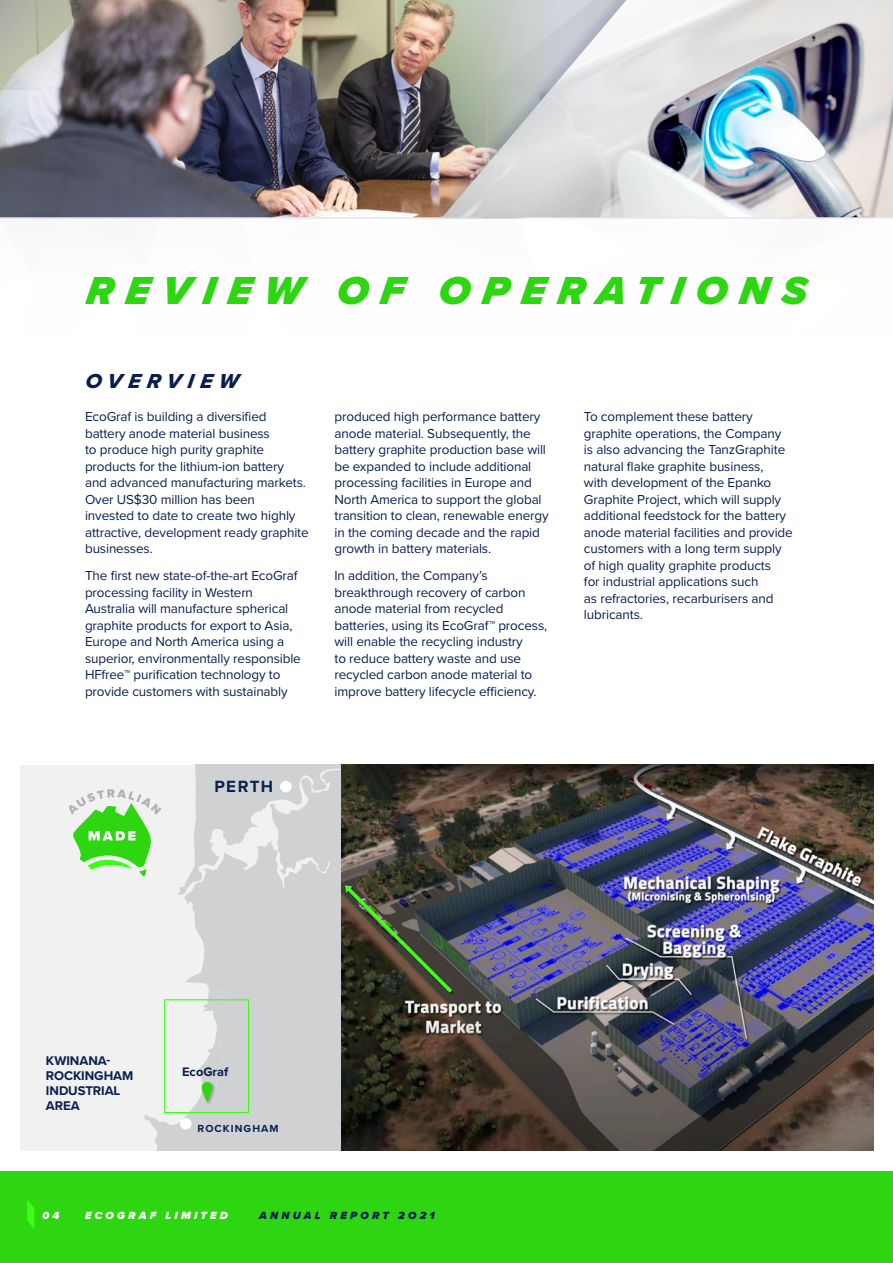
<style>
.page{position:relative;width:893px;height:1263px;background:#fff}
.page>*{position:absolute;margin:0;border:0;box-sizing:border-box;transform-origin:0 0}
.t1{font:italic 900 40.5px "Proxima Nova";letter-spacing:.3em;color:#2ed612}
._2020_Intro{font:21px "Proxima Nova Extrabld It";letter-spacing:.3em;color:#091e4f}
.C__Header___Right{font:700 16.8px "Proxima Nova";letter-spacing:.075em;color:#0a2050}
.BODY{font:13.5px/16.5px "Proxima Nova";letter-spacing:-.01em;color:#091e4f}
.C__Header___Right-2{font:700 13.05px/14.9px "Proxima Nova";letter-spacing:-.005em;color:#0a2050}
.t2{font:700 12.75px "Proxima Nova";color:#091e4f}
.t3{font:italic 900 10.8px "Proxima Nova";letter-spacing:.3em;color:#fff}
.t4{font:italic 900 10.8px "Proxima Nova";letter-spacing:.3em;color:#091e4f}
.C__Header___Right-3{font:700 10.65px "Proxima Nova";letter-spacing:.1em;color:#0a2050}
</style>
<div class="page">
<div style="left:0;top:1171px;width:893px;height:92px;background:#2ed612"></div>
<svg style="left:27px;top:1199px;width:7px;height:30px"></svg>
<img style="left:0;top:0;width:426px;height:217px">
<div style="left:426px;top:0;width:467px;height:218px;background:#0a2050;opacity:.17"></div>
<img style="left:442px;top:0;width:451px;height:217px">
<svg style="left:0;top:0;width:102px;height:89px;background:#9d9c95"></svg>
<img style="left:340px;top:765px;width:533px;height:385px">
<div style="left:20px;top:765px;width:320px;height:385px;background:#f1f1f2"></div>
<svg style="left:144px;top:765px;width:196px;height:385px;fill:#d0d1d3"></svg>
<svg style="left:203px;top:982px;width:24px;height:29px"></svg>
<svg style="left:199px;top:1028px;width:27px;height:63px"></svg>
<div style="left:164px;top:999px;width:85px;height:114px;border:1px solid #38ff14"></div>
<div style="left:201px;top:1081px;width:15px;height:25px;background:#000;opacity:.28"></div>
<svg style="left:202px;top:1082px;width:10px;height:20px"></svg>
<div style="left:280px;top:781px;width:12px;height:11px;background:#fff;border-radius:50%"></div>
<div style="left:180px;top:1118px;width:11px;height:11px;background:#fff;border-radius:50%"></div>
<svg style="left:69px;top:789px;width:93px;height:87px"></svg>
<p class="t1" style="left:85px;top:266px;width:722px">REVIEW OF OPERATIONS</p>
<p class="_2020_Intro" style="left:85px;top:368px;width:154px">OVERVIEW</p>
<p class="BODY" style="left:85px;top:409px;width:225px">EcoGraf is building a diversified battery anode material business<br>to produce high purity graphite products for the lithium-ion battery and advanced manufacturing markets.<br>Over US$30 million has been<br>invested to date to create two highly attractive, development ready graphite businesses.</p>
<p class="BODY" style="left:85px;top:568px;width:217px">The first new state-of-the-art EcoGraf processing facility in Western Australia will manufacture spherical graphite products for export to Asia, Europe and North America using a superior, environmentally responsible HFfree™ purification technology to provide customers with sustainably</p>
<p class="BODY" style="left:334px;top:409px;width:216px">produced high performance battery anode material. Subsequently, the battery graphite production base will be expanded to include additional processing facilities in Europe and North America to support the global transition to clean, renewable energy in the coming decade and the rapid growth in battery materials.</p>
<p class="BODY" style="left:334px;top:568px;width:214px">In addition, the Company’s breakthrough recovery of carbon anode material from recycled batteries, using its EcoGraf™ process, will enable the recycling industry<br>to reduce battery waste and use recycled carbon anode material to improve battery lifecycle efficiency.</p>
<p class="C__Header___Right" style="left:214px;top:776px;width:60px">PERTH</p>
<p class="BODY" style="left:584px;top:409px;width:210px">To complement these battery graphite operations, the Company is also advancing the TanzGraphite natural flake graphite business,<br>with development of the Epanko<br>Graphite Project, which will supply additional feedstock for the battery anode material facilities and provide customers with a long term supply of high quality graphite products<br>for industrial applications such<br>as refractories, recarburisers and lubricants.</p>
<p class="C__Header___Right-2" style="left:46px;top:1054px;width:89px">KWINANA-<br>ROCKINGHAM<br>INDUSTRIAL<br>AREA</p>
<p class="t2" style="left:182px;top:1064px;width:48px">EcoGraf</p>
<p class="C__Header___Right-3" style="left:198px;top:1122px;width:83px">ROCKINGHAM</p>
<p class="t3" style="left:43px;top:1209px;width:18px">0 4</p>
<p class="t3" style="left:85px;top:1209px;width:144px">ECOGRAF LIMITED</p>
<p class="t4" style="left:259px;top:1209px;width:177px">ANNUAL REPORT 2O21</p>
</div>
